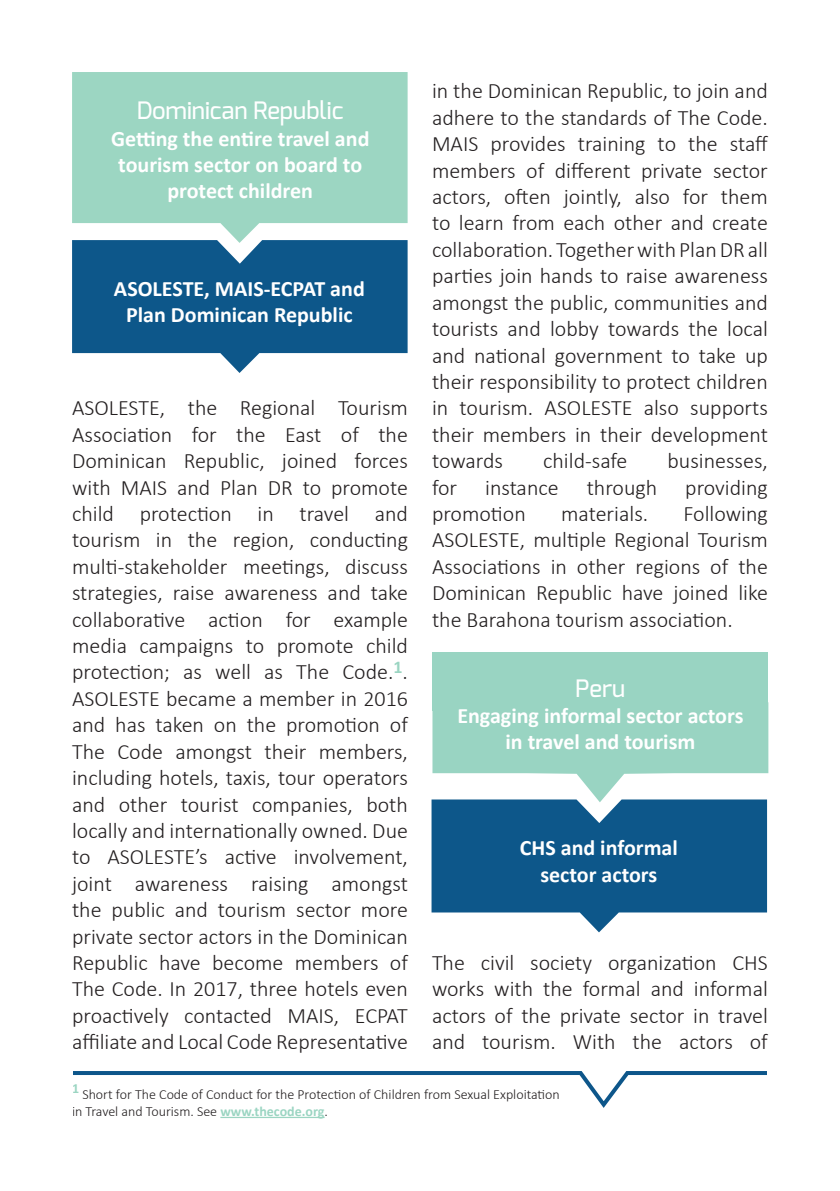
<style>
.page{position:relative;width:840px;height:1191px;background:#fff}
.page>*{position:absolute;margin:0;border:0;box-sizing:border-box;transform-origin:0 0}
.t1{font:500 24px "Exo";color:#fff}
.t2{font:300 22px/26.4px "Calibri";color:#231f20;text-align:justify}
.t3{font:700 22px/26.4px "Calibri";color:#fff;text-align:center}
.t4{font:300 14px "Calibri";color:#231f20}
.s1{font-weight:700;color:#9bd5c2}
</style>
<div class="page">
<svg style="left:431px;top:799px;width:335px;height:133px;background:#31709b"></svg>
<svg style="left:432px;top:711px;width:336px;height:91px"></svg>
<div style="left:432px;top:652px;width:336px;height:59px;background:#99d4c2"></div>
<hr style="left:220px;top:1116px;width:104px;height:2px;background:#9bd5c2">
<svg style="left:73px;top:1071px;width:694px;height:37px"></svg>
<svg style="left:72px;top:243px;width:335px;height:130px;background:#32709c"></svg>
<svg style="left:72px;top:72px;width:335px;height:171px;background:#a3d7c6"></svg>
<p class="t1" style="left:137px;top:95px;width:208px">Dominican Republic</p>
<p class="t3" style="left:111px;top:124px;width:260px">Getting the entire travel and tourism sector on board to protect children</p>
<p class="t3" style="left:114px;top:274px;width:252px">ASOLESTE, MAIS-ECPAT and<br>Plan Dominican Republic</p>
<p class="t2" style="left:72px;top:394px;width:337px">ASOLESTE, the Regional Tourism Association for the East of the Dominican Republic, joined forces with MAIS and Plan DR to promote child protection in travel and tourism in the region, conducting multi-stakeholder meetings, discuss strategies, raise awareness and take collaborative action for example media campaigns to promote child protection; as well as The Code.<sup>1</sup>.<br>ASOLESTE became a member in 2016 and has taken on the promotion of The Code amongst their members, including hotels, taxis, tour operators and other tourist companies, both locally and internationally owned. Due to ASOLESTE’s active involvement, joint awareness raising amongst the public and tourism sector more private sector actors in the Dominican Republic have become members of The Code. In 2017, three hotels even proactively contacted MAIS, ECPAT affiliate and Local Code Representative</p>
<p class="t2" style="left:432px;top:78px;width:337px">in the Dominican Republic, to join and adhere to the standards of The Code.<br>MAIS provides training to the staff members of different private sector actors, often jointly, also for them to learn from each other and create collaboration. Together with Plan DR all parties join hands to raise awareness amongst the public, communities and tourists and lobby towards the local and national government to take up their responsibility to protect children in tourism. ASOLESTE also supports their members in their development towards</p>
<p class="t2" style="left:543px;top:447px;width:86px">child-safe</p>
<p class="t2" style="left:667px;top:447px;width:102px">businesses,</p>
<p class="t2" style="left:432px;top:474px;width:27px">for</p>
<p class="t2" style="left:485px;top:474px;width:75px">instance</p>
<p class="t2" style="left:586px;top:474px;width:72px">through</p>
<p class="t2" style="left:685px;top:474px;width:84px">providing</p>
<p class="t2" style="left:432px;top:500px;width:95px">promotion</p>
<p class="t2" style="left:561px;top:500px;width:89px">materials.</p>
<p class="t2" style="left:432px;top:500px;width:337px;text-indent:251px">Following ASOLESTE, multiple Regional Tourism Associations in other regions of the Dominican Republic have joined like the Barahona tourism association.</p>
<p class="t1" style="left:575px;top:672px;width:51px">Peru</p>
<p class="t3" style="left:457px;top:701px;width:287px">Engaging informal sector actors in travel and tourism</p>
<p class="t3" style="left:519px;top:834px;width:159px">CHS and informal</p>
<p class="t3" style="left:540px;top:860px;width:118px">sector actors</p>
<p class="t2" style="left:432px;top:949px;width:337px">The civil society organization CHS works with the formal and informal actors of the private sector in travel and tourism. With the actors of</p>
<p class="t4" style="left:72px;top:1086px;width:489px"><sup>1</sup> Short for The Code of Conduct for the Protection of Children from Sexual Exploitation</p>
<p class="t4" style="left:72px;top:1102px;width:257px">in Travel and Tourism. See <span class="s1">www.thecode.org</span>.</p>
</div>
